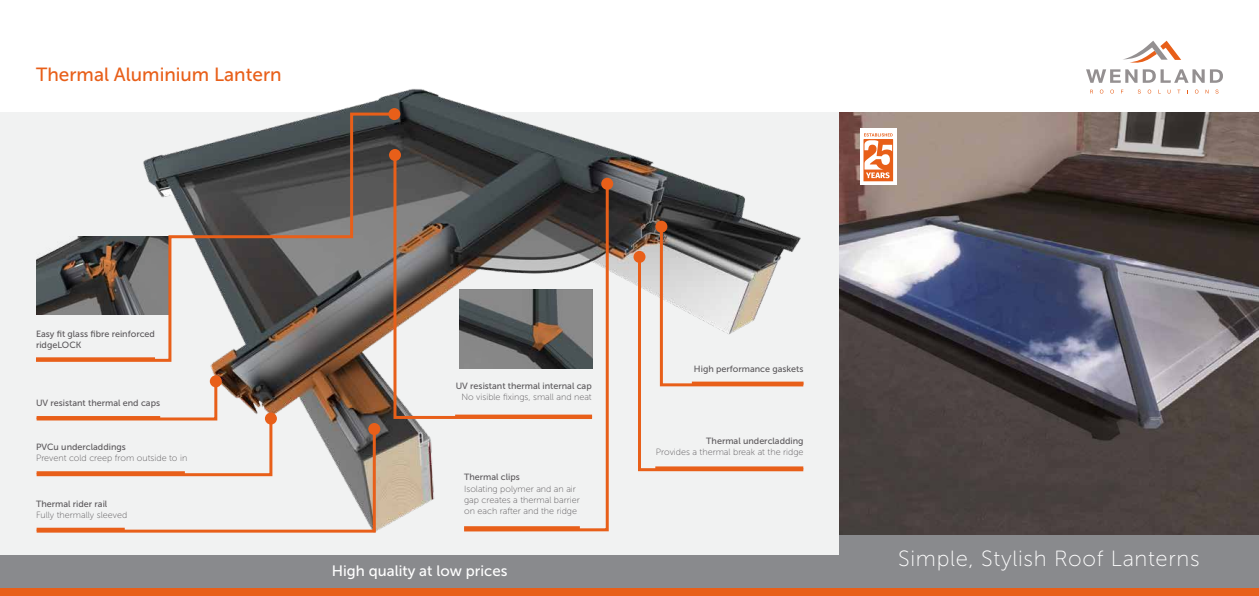
<style>
.page{position:relative;width:1259px;height:596px;background:#fff}
.page>*{position:absolute;margin:0;border:0;box-sizing:border-box;transform-origin:0 0}
.t1{font:21.9px "Museo Sans 100";letter-spacing:.03em;color:#fff}
.t2{font:19px "Museo Sans 500";color:#e85f19}
.t3{font:15px "Museo Sans 500";color:#fff}
.t4{font:9px/11px "Museo Sans 100";color:#5b585b}
.t5{font:9px/11px "Museo Sans 500";color:#5b585b}
</style>
<div class="page">
<div style="left:0;top:112px;width:839px;height:442px;background:#f1f2f2"></div>
<img style="left:210px;top:88px;width:548px;height:443px">
<img style="left:839px;top:112px;width:420px;height:423px">
<div style="left:839px;top:535px;width:420px;height:45px;background:#898a8d"></div>
<div style="left:0;top:554px;width:1259px;height:34px;background:#898a8d"></div>
<div style="left:0;top:588px;width:1259px;height:7px;background:#e85f19"></div>
<svg style="left:1086px;top:69px;width:118px;height:14px"></svg>
<svg style="left:1210px;top:69px;width:13px;height:14px"></svg>
<svg style="left:1147px;top:89px;width:4px;height:4px"></svg>
<svg style="left:1123px;top:41px;width:58px;height:22px"></svg>
<svg style="left:36px;top:111px;width:361px;height:252px"></svg>
<div style="left:388px;top:108px;width:12px;height:12px;background:#e85f19;border-radius:50%"></div>
<svg style="left:392px;top:152px;width:203px;height:268px"></svg>
<div style="left:389px;top:149px;width:12px;height:12px;background:#e85f19;border-radius:50%"></div>
<svg style="left:658px;top:223px;width:143px;height:31px;background:#4c4a49"></svg>
<div style="left:655px;top:220px;width:12px;height:12px;background:#e85f19;border-radius:50%"></div>
<svg style="left:636px;top:254px;width:168px;height:218px"></svg>
<div style="left:633px;top:251px;width:12px;height:12px;background:#e85f19;border-radius:50%"></div>
<svg style="left:461px;top:181px;width:149px;height:351px"></svg>
<div style="left:601px;top:178px;width:12px;height:12px;background:#e85f19;border-radius:50%"></div>
<svg style="left:210px;top:375px;width:12px;height:12px"></svg>
<svg style="left:36px;top:378px;width:238px;height:48px"></svg>
<div style="left:265px;top:412px;width:12px;height:12px;background:#e85f19;border-radius:50%"></div>
<svg style="left:36px;top:426px;width:341px;height:107px"></svg>
<div style="left:368px;top:423px;width:12px;height:12px;background:#e85f19;border-radius:50%"></div>
<hr style="left:36px;top:357px;width:119px;height:3px;background:#e85f19">
<hr style="left:37px;top:416px;width:123px;height:3px;background:#e85f19">
<hr style="left:37px;top:471px;width:148px;height:3px;background:#e85f19">
<hr style="left:37px;top:527px;width:88px;height:3px;background:#e85f19">
<hr style="left:464px;top:526px;width:116px;height:3px;background:#e85f19">
<hr style="left:692px;top:381px;width:111px;height:3px;background:#e85f19">
<hr style="left:655px;top:466px;width:148px;height:3px;background:#e85f19">
<hr style="left:455px;top:414px;width:137px;height:3px;background:#e85f19">
<svg style="left:860px;top:129px;width:36px;height:56px"></svg>
<svg style="left:864px;top:133px;width:28px;height:48px"></svg>
<h2 class="t2" style="left:36px;top:64px;width:247px">Thermal Aluminium Lantern</h2>
<p class="t5" style="left:36px;top:328px;width:120px">Easy fit glass fibre reinforced ridgeLOCK</p>
<p class="t5" style="left:36px;top:396px;width:126px">UV resistant thermal end caps</p>
<p class="t5" style="left:36px;top:441px;width:91px">PVCu undercladdings</p>
<p class="t4" style="left:36px;top:452px;width:153px">Prevent cold creep from outside to in</p>
<p class="t5" style="left:36px;top:498px;width:73px">Thermal rider rail</p>
<p class="t4" style="left:36px;top:509px;width:93px">Fully thermally sleeved</p>
<p class="t5" style="left:456px;top:380px;width:138px">UV resistant thermal internal cap</p>
<p class="t4" style="left:461px;top:391px;width:132px">No visible fixings, small and neat</p>
<p class="t5" style="left:464px;top:471px;width:57px">Thermal clips</p>
<p class="t4" style="left:464px;top:482px;width:117px">Isolating polymer and an air gap creates a thermal barrier on each rafter and the ridge</p>
<p class="t5" style="left:694px;top:363px;width:111px">High performance gaskets</p>
<p class="t5" style="left:706px;top:435px;width:99px">Thermal undercladding</p>
<p class="t4" style="left:656px;top:446px;width:149px">Provides a thermal break at the ridge</p>
<h1 class="t1" style="left:898px;top:546px;width:303px">Simple, Stylish Roof Lanterns</h1>
<h3 class="t3" style="left:332px;top:562px;width:177px">High quality at low prices</h3>
<h1 class="t1" style="left:895px;top:551px;width:309px">Neatly designed roof lanterns</h1>
</div>
